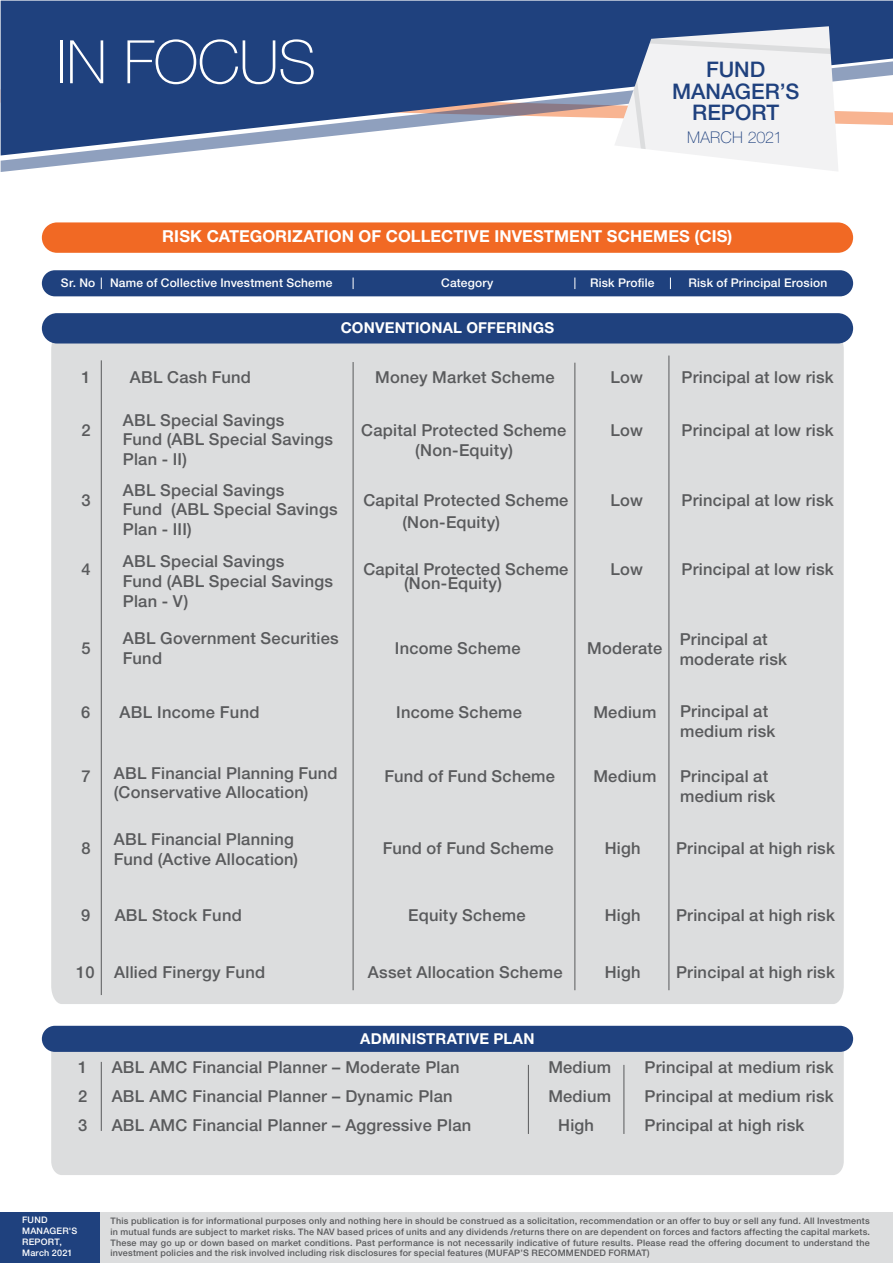
<style>
.page{position:relative;width:893px;height:1263px;background:#fff}
.page>*{position:absolute;margin:0;border:0;box-sizing:border-box;transform-origin:0 0}
.t1{font:100 60px "Helvetica Neue LT Pro";letter-spacing:-.015em;color:#fff}
.t2{font:500 21.45px/21.5px "Helvetica Neue LT Pro";color:#1f417e;text-align:center}
.t3{font:500 16.5px/19.8px "Helvetica Neue LT Pro";letter-spacing:.015em;color:#595a5c}
.t4{font:700 16.5px "Helvetica Neue LT Pro";letter-spacing:.005em;color:#fff}
.t5{font:100 16.05px "Helvetica Neue LT Pro";letter-spacing:.01em;color:#1f417e}
.t6{font:700 15px "Helvetica Neue LT Pro";letter-spacing:.01em;color:#fff}
.t7{font:500 12px "Helvetica Neue LT Pro";letter-spacing:.015em;color:#fff}
.t8{font:500 9px/10.8px "Helvetica Neue LT Pro";letter-spacing:.025em;color:#595a5c;text-align:justify}
.t9{font:500 9px/10.8px "Helvetica Neue LT Pro";letter-spacing:.025em;color:#fff}
</style>
<div class="page">
<div style="left:42px;top:270px;width:811px;height:26px;background:#1f417e;border-radius:13px"></div>
<div style="left:42px;top:222px;width:811px;height:31px;background:#f16924;border-radius:15px"></div>
<div style="left:1px;top:1px;width:892px;height:25px;background:#1f417e"></div>
<svg style="left:1px;top:26px;width:892px;height:146px"></svg>
<div style="left:51px;top:342px;width:793px;height:662px;background:#dcddde"></div>
<div style="left:42px;top:313px;width:811px;height:30px;background:#1f417e;border-radius:15px"></div>
<hr style="left:101px;top:360px;width:1px;height:635px;background:#595a5c">
<hr style="left:353px;top:362px;width:1px;height:628px;background:#595a5c">
<hr style="left:574px;top:363px;width:1px;height:627px;background:#595a5c">
<hr style="left:668px;top:356px;width:1px;height:634px;background:#595a5c">
<div style="left:51px;top:1052px;width:793px;height:123px;background:#dcddde"></div>
<div style="left:42px;top:1026px;width:811px;height:26px;background:#1f417e;border-radius:13px"></div>
<hr style="left:101px;top:1062px;width:1px;height:69px;background:#595a5c">
<hr style="left:528px;top:1065px;width:1px;height:69px;background:#595a5c">
<hr style="left:624px;top:1065px;width:1px;height:69px;background:#595a5c">
<div style="left:1px;top:1212px;width:892px;height:51px;background:#dcddde"></div>
<div style="left:1px;top:1212px;width:99px;height:51px;background:#1f417e"></div>
<h1 class="t1" style="left:56px;top:28px;width:261px">IN FOCUS</h1>
<h2 class="t2" style="left:672px;top:58px;width:129px">FUND<br>MANAGER’S<br>REPORT</h2>
<p class="t5" style="left:687px;top:128px;width:96px">MARCH 2021</p>
<p class="t4" style="left:162px;top:226px;width:572px">RISK CATEGORIZATION OF COLLECTIVE INVESTMENT SCHEMES (CIS)</p>
<p class="t7" style="left:61px;top:275px;width:273px">Sr. No Name of Collective Investment Scheme</p>
<p class="t7" style="left:441px;top:275px;width:54px">Category</p>
<p class="t7" style="left:590px;top:275px;width:66px">Risk Profile</p>
<p class="t7" style="left:688px;top:275px;width:140px">Risk of Principal Erosion</p>
<p class="t6" style="left:341px;top:319px;width:215px">CONVENTIONAL OFFERINGS</p>
<p class="t3" style="left:82px;top:367px;width:11px">1</p>
<p class="t3" style="left:130px;top:367px;width:123px">ABL Cash Fund</p>
<p class="t3" style="left:375px;top:367px;width:181px">Money Market Scheme</p>
<p class="t3" style="left:610px;top:367px;width:34px">Low</p>
<p class="t3" style="left:682px;top:367px;width:154px">Principal at low risk</p>
<p class="t3" style="left:82px;top:420px;width:11px">2</p>
<p class="t3" style="left:361px;top:420px;width:207px">Capital Protected Scheme</p>
<p class="t3" style="left:610px;top:420px;width:34px">Low</p>
<p class="t3" style="left:682px;top:420px;width:154px">Principal at low risk</p>
<p class="t3" style="left:123px;top:410px;width:212px">ABL Special Savings<br>Fund (ABL Special Savings<br>Plan - II)</p>
<p class="t3" style="left:415px;top:440px;width:99px">(Non-Equity)</p>
<p class="t3" style="left:123px;top:480px;width:216px">ABL Special Savings<br>Fund (ABL Special Savings<br>Plan - III)</p>
<p class="t3" style="left:82px;top:490px;width:11px">3</p>
<p class="t3" style="left:363px;top:490px;width:207px">Capital Protected Scheme</p>
<p class="t3" style="left:610px;top:490px;width:34px">Low</p>
<p class="t3" style="left:682px;top:490px;width:154px">Principal at low risk</p>
<p class="t3" style="left:402px;top:512px;width:99px">(Non-Equity)</p>
<p class="t3" style="left:123px;top:551px;width:212px">ABL Special Savings<br>Fund (ABL Special Savings<br>Plan - V)</p>
<p class="t3" style="left:82px;top:559px;width:11px">4</p>
<p class="t3" style="left:363px;top:559px;width:207px">Capital Protected Scheme</p>
<p class="t3" style="left:610px;top:559px;width:34px">Low</p>
<p class="t3" style="left:682px;top:559px;width:154px">Principal at low risk</p>
<p class="t3" style="left:404px;top:573px;width:99px">(Non-Equity)</p>
<p class="t3" style="left:123px;top:628px;width:217px">ABL Government Securities<br>Fund</p>
<p class="t3" style="left:680px;top:629px;width:109px">Principal at moderate risk</p>
<p class="t3" style="left:82px;top:638px;width:11px">5</p>
<p class="t3" style="left:395px;top:638px;width:127px">Income Scheme</p>
<p class="t3" style="left:587px;top:638px;width:77px">Moderate</p>
<p class="t3" style="left:81px;top:702px;width:11px">6</p>
<p class="t3" style="left:120px;top:702px;width:141px">ABL Income Fund</p>
<p class="t3" style="left:396px;top:702px;width:127px">Income Scheme</p>
<p class="t3" style="left:593px;top:702px;width:64px">Medium</p>
<p class="t3" style="left:82px;top:766px;width:11px">7</p>
<p class="t3" style="left:114px;top:763px;width:225px">ABL Financial Planning Fund</p>
<p class="t3" style="left:384px;top:766px;width:172px">Fund of Fund Scheme</p>
<p class="t3" style="left:593px;top:766px;width:64px">Medium</p>
<p class="t3" style="left:114px;top:782px;width:196px">(Conservative Allocation)</p>
<p class="t3" style="left:680px;top:701px;width:97px">Principal at medium risk</p>
<p class="t3" style="left:680px;top:766px;width:97px">Principal at medium risk</p>
<p class="t3" style="left:114px;top:829px;width:186px">ABL Financial Planning<br>Fund (Active Allocation)</p>
<p class="t3" style="left:82px;top:838px;width:11px">8</p>
<p class="t3" style="left:383px;top:838px;width:172px">Fund of Fund Scheme</p>
<p class="t3" style="left:605px;top:838px;width:37px">High</p>
<p class="t3" style="left:676px;top:838px;width:160px">Principal at high risk</p>
<p class="t3" style="left:81px;top:905px;width:11px">9</p>
<p class="t3" style="left:115px;top:905px;width:129px">ABL Stock Fund</p>
<p class="t3" style="left:408px;top:905px;width:119px">Equity Scheme</p>
<p class="t3" style="left:605px;top:905px;width:37px">High</p>
<p class="t3" style="left:676px;top:905px;width:160px">Principal at high risk</p>
<p class="t3" style="left:76px;top:962px;width:190px">10 Allied Finergy Fund</p>
<p class="t3" style="left:368px;top:962px;width:196px">Asset Allocation Scheme</p>
<p class="t3" style="left:605px;top:962px;width:37px">High</p>
<p class="t3" style="left:676px;top:962px;width:160px">Principal at high risk</p>
<p class="t6" style="left:360px;top:1029px;width:176px">ADMINISTRATIVE PLAN</p>
<p class="t3" style="left:78px;top:1057px;width:11px">1</p>
<p class="t3" style="left:112px;top:1057px;width:349px">ABL AMC Financial Planner – Moderate Plan</p>
<p class="t3" style="left:548px;top:1057px;width:64px">Medium</p>
<p class="t3" style="left:645px;top:1057px;width:191px">Principal at medium risk</p>
<p class="t3" style="left:78px;top:1086px;width:11px">2</p>
<p class="t3" style="left:112px;top:1086px;width:342px">ABL AMC Financial Planner – Dynamic Plan</p>
<p class="t3" style="left:548px;top:1086px;width:64px">Medium</p>
<p class="t3" style="left:78px;top:1115px;width:11px">3</p>
<p class="t3" style="left:112px;top:1115px;width:361px">ABL AMC Financial Planner – Aggressive Plan</p>
<p class="t3" style="left:558px;top:1115px;width:37px">High</p>
<p class="t3" style="left:645px;top:1115px;width:161px">Principal at high risk</p>
<p class="t3" style="left:645px;top:1086px;width:191px">Principal at medium risk</p>
<p class="t9" style="left:22px;top:1215px;width:57px">FUND<br>MANAGER'S<br>REPORT,<br>March 2021</p>
<p class="t8" style="left:110px;top:1215px;width:761px">This publication is for informational purposes only and nothing here in should be construed as a solicitation, recommendation or an offer to buy or sell any fund. All Investments in mutual funds are subject to market risks. The NAV based prices of units and any dividends /returns there on are dependent on forces and factors affecting the capital markets.<br>These may go up or down based on market conditions. Past performance is not necessarily indicative of future results. Please read the offering document to understand the investment policies and the risk involved including risk disclosures for special features (MUFAP’S RECOMMENDED FORMAT)</p>
</div>
